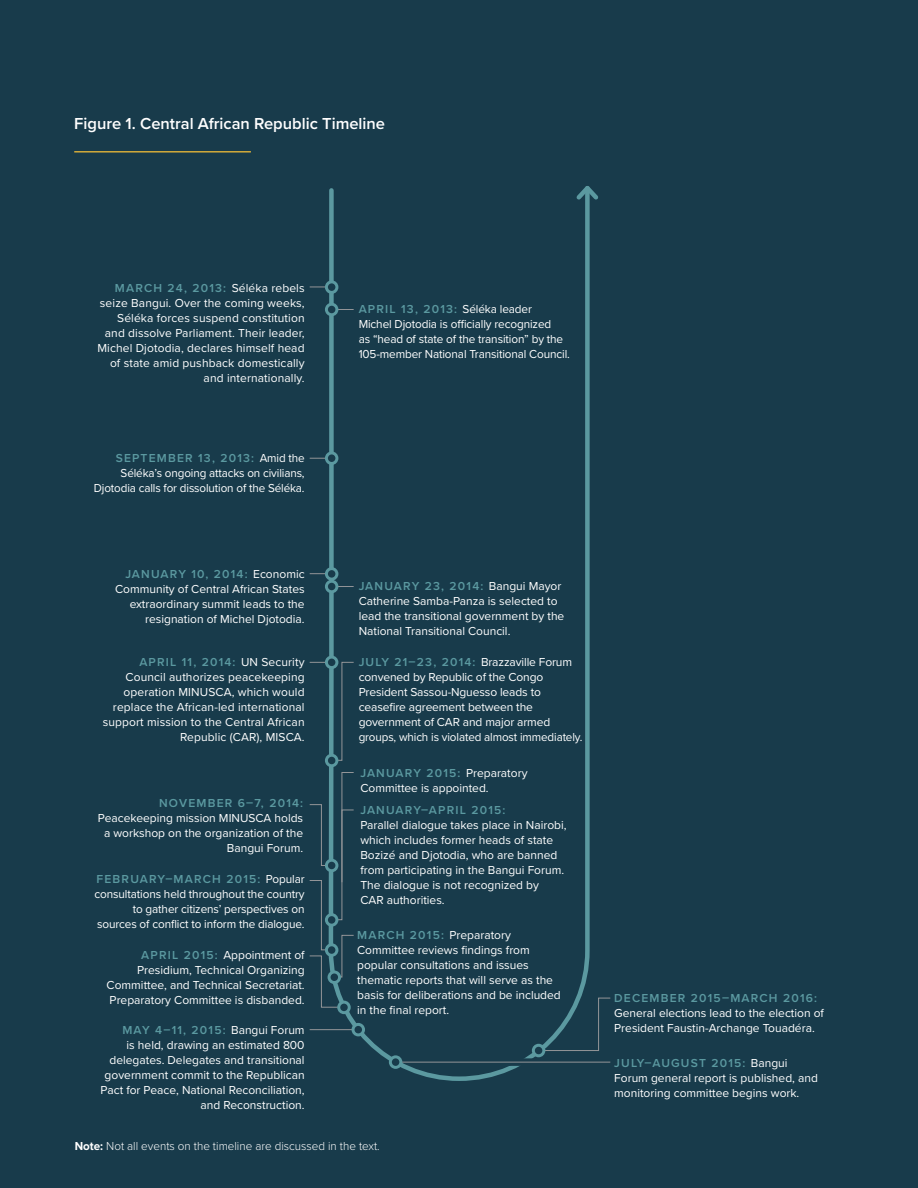
<style>
.page{position:relative;width:918px;height:1188px;background:#183b4b}
.page>*{position:absolute;margin:0;border:0;box-sizing:border-box;transform-origin:0 0}
.t1{font:600 16.5px "Proxima Nova";color:#fff}
.t2{font:12px/15px "Proxima Nova";color:#fff;text-align:right}
.t3{font:600 12px "Proxima Nova";letter-spacing:.1em;color:#5b99a0}
.t4{font:300 12px "Proxima Nova";color:#fff}
.s1{font-weight:600;color:#5b99a0}
.s2{font-weight:700}
</style>
<div class="page">
<hr style="left:74px;top:151px;width:177px;height:2px;background:#d3ab3a">
<svg style="left:326px;top:188px;width:264px;height:893px"></svg>
<svg style="left:572px;top:186px;width:26px;height:18px"></svg>
<svg style="left:338px;top:309px;width:16px;height:1px"></svg>
<svg style="left:325px;top:303px;width:13px;height:13px"></svg>
<div style="left:328px;top:306px;width:7px;height:7px;background:#183b4b;border-radius:50%"></div>
<svg style="left:338px;top:586px;width:16px;height:1px"></svg>
<svg style="left:325px;top:580px;width:13px;height:13px"></svg>
<div style="left:328px;top:583px;width:7px;height:7px;background:#183b4b;border-radius:50%"></div>
<svg style="left:325px;top:656px;width:13px;height:13px"></svg>
<div style="left:328px;top:659px;width:7px;height:7px;background:#183b4b;border-radius:50%"></div>
<hr style="left:310px;top:1029px;width:48px;height:1px;background:#939598">
<svg style="left:352px;top:1023px;width:13px;height:13px"></svg>
<div style="left:355px;top:1026px;width:7px;height:7px;background:#183b4b;border-radius:50%"></div>
<svg style="left:416px;top:1058px;width:194px;height:8px"></svg>
<svg style="left:310px;top:458px;width:15px;height:1px"></svg>
<svg style="left:310px;top:573px;width:15px;height:1px"></svg>
<svg style="left:310px;top:287px;width:15px;height:1px"></svg>
<svg style="left:325px;top:451px;width:13px;height:14px"></svg>
<div style="left:328px;top:454px;width:7px;height:8px;background:#183b4b;border-radius:50%"></div>
<svg style="left:325px;top:280px;width:13px;height:14px"></svg>
<div style="left:328px;top:283px;width:7px;height:8px;background:#183b4b;border-radius:50%"></div>
<svg style="left:325px;top:567px;width:13px;height:14px"></svg>
<div style="left:328px;top:570px;width:7px;height:8px;background:#183b4b;border-radius:50%"></div>
<svg style="left:309px;top:772px;width:45px;height:236px"></svg>
<svg style="left:538px;top:998px;width:73px;height:53px"></svg>
<svg style="left:310px;top:662px;width:44px;height:99px"></svg>
<svg style="left:325px;top:859px;width:13px;height:13px"></svg>
<div style="left:328px;top:862px;width:7px;height:7px;background:#183b4b;border-radius:50%"></div>
<svg style="left:325px;top:913px;width:13px;height:14px"></svg>
<div style="left:328px;top:916px;width:7px;height:8px;background:#183b4b;border-radius:50%"></div>
<svg style="left:532px;top:1044px;width:13px;height:13px"></svg>
<div style="left:535px;top:1047px;width:7px;height:7px;background:#183b4b;border-radius:50%"></div>
<svg style="left:325px;top:754px;width:13px;height:13px"></svg>
<div style="left:328px;top:757px;width:7px;height:7px;background:#183b4b;border-radius:50%"></div>
<svg style="left:325px;top:943px;width:13px;height:14px"></svg>
<div style="left:328px;top:946px;width:7px;height:8px;background:#183b4b;border-radius:50%"></div>
<svg style="left:328px;top:971px;width:13px;height:13px"></svg>
<div style="left:331px;top:974px;width:7px;height:7px;background:#183b4b;border-radius:50%"></div>
<svg style="left:337px;top:1001px;width:14px;height:13px"></svg>
<div style="left:340px;top:1004px;width:8px;height:7px;background:#183b4b;border-radius:50%"></div>
<hr style="left:395px;top:1062px;width:215px;height:1px;background:#939598">
<svg style="left:389px;top:1055px;width:13px;height:14px"></svg>
<div style="left:392px;top:1058px;width:7px;height:8px;background:#183b4b;border-radius:50%"></div>
<h1 class="t1" style="left:74px;top:111px;width:312px">Figure 1. Central African Republic Timeline</h1>
<p class="t2" style="left:97px;top:280px;width:209px"><span class="s1">MARCH 24, 2013:</span> Séléka rebels seize Bangui. Over the coming weeks, Séléka forces suspend constitution and dissolve Parliament. Their leader, Michel Djotodia, declares himself head of state amid pushback domestically and internationally.</p>
<p class="t2" style="left:94px;top:450px;width:212px"><span class="s1">SEPTEMBER 13, 2013:</span> Amid the<br>Séléka’s ongoing attacks on civilians,<br>Djotodia calls for dissolution of the Séléka.</p>
<p class="t2" style="left:115px;top:566px;width:191px"><span class="s1">JANUARY 10, 2014:</span> Economic<br>Community of Central African States extraordinary summit leads to the resignation of Michel Djotodia.</p>
<p class="t2" style="left:359px;top:301px;width:213px;text-align:left"><span class="s1">APRIL 13, 2013:</span> Séléka leader<br>Michel Djotodia is officially recognized<br>as “head of state of the transition” by the 105-member National Transitional Council.</p>
<p class="t2" style="left:359px;top:578px;width:207px;text-align:left"><span class="s1">JANUARY 23, 2014:</span> Bangui Mayor Catherine Samba-Panza is selected to lead the transitional government by the National Transitional Council.</p>
<p class="t2" style="left:103px;top:654px;width:203px"><span class="s1">APRIL 11, 2014:</span> UN Security<br>Council authorizes peacekeeping operation MINUSCA, which would replace the African-led international support mission to the Central African<br>Republic (CAR), MISCA.</p>
<p class="t2" style="left:359px;top:654px;width:225px;text-align:left"><span class="s1">JULY 21–23, 2014:</span> Brazzaville Forum convened by Republic of the Congo President Sassou-Nguesso leads to ceasefire agreement between the government of CAR and major armed groups, which is violated almost immediately.</p>
<p class="t3" style="left:159px;top:795px;width:146px">NOVEMBER 6–7, 2014:</p>
<p class="t2" style="left:98px;top:810px;width:207px">Peacekeeping mission MINUSCA holds a workshop on the organization of the<br>Bangui Forum.</p>
<p class="t2" style="left:95px;top:871px;width:212px"><span class="s1">FEBRUARY–MARCH 2015:</span> Popular consultations held throughout the country to gather citizens’ perspectives on sources of conflict to inform the dialogue.</p>
<p class="t2" style="left:107px;top:947px;width:200px"><span class="s1">APRIL 2015:</span> Appointment of Presidium, Technical Organizing Committee, and Technical Secretariat.<br>Preparatory Committee is disbanded.</p>
<p class="t2" style="left:101px;top:1022px;width:206px"><span class="s1">MAY 4–11, 2015:</span> Bangui Forum<br>is held, drawing an estimated 800 delegates. Delegates and transitional government commit to the Republican Pact for Peace, National Reconciliation, and Reconstruction.</p>
<p class="t2" style="left:360px;top:765px;width:169px;text-align:left"><span class="s1">JANUARY 2015:</span> Preparatory<br>Committee is appointed.</p>
<p class="t3" style="left:360px;top:801px;width:147px">JANUARY–APRIL 2015:</p>
<p class="t2" style="left:360px;top:817px;width:208px;text-align:left">Parallel dialogue takes place in Nairobi, which includes former heads of state Bozizé and Djotodia, who are banned from participating in the Bangui Forum.<br>The dialogue is not recognized by<br>CAR authorities.</p>
<p class="t2" style="left:357px;top:927px;width:205px;text-align:left"><span class="s1">MARCH 2015:</span> Preparatory<br>Committee reviews findings from popular consultations and issues thematic reports that will serve as the basis for deliberations and be included in the final report.</p>
<p class="t4" style="left:75px;top:1137px;width:307px"><span class="s2">Note:</span> Not all events on the timeline are discussed in the text.</p>
<p class="t3" style="left:614px;top:989px;width:204px">DECEMBER 2015–MARCH 2016:</p>
<p class="t2" style="left:614px;top:1005px;width:211px;text-align:left">General elections lead to the election of<br>President Faustin-Archange Touadéra.</p>
<p class="t2" style="left:614px;top:1055px;width:205px;text-align:left"><span class="s1">JULY–AUGUST 2015:</span> Bangui<br>Forum general report is published, and monitoring committee begins work.</p>
</div>
